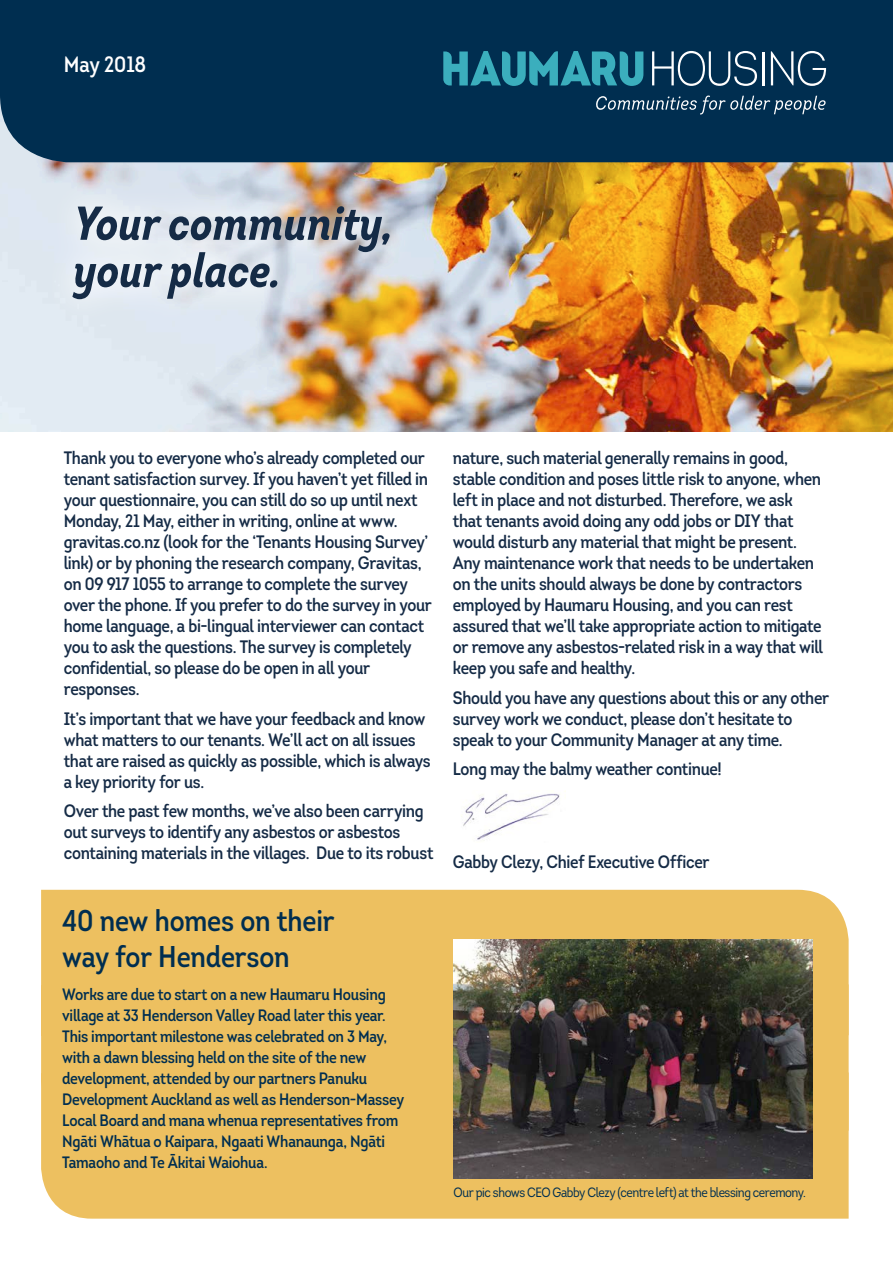
<style>
.page{position:relative;width:893px;height:1263px;background:#fff}
.page>*{position:absolute;margin:0;border:0;box-sizing:border-box;transform-origin:0 0}
.t1{font:600 30px/36px "Intro Cond";letter-spacing:-.005em;color:#002e50}
.t2{font:600 22.2px "Intro Cond";color:#fff}
.t3{font:600 18px/21px "Intro Cond";letter-spacing:-.02em;color:#152b46}
.t4{font:600 16.5px/21px "Intro Cond";letter-spacing:-.015em;color:#002e50}
.t5{font:13.5px "Intro Cond";letter-spacing:-.03em;color:#002e50}
</style>
<div class="page">
<div style="left:41px;top:890px;width:808px;height:94px;background:#edc060"></div>
<div style="left:41px;top:1130px;width:808px;height:89px;background:#edc060"></div>
<div style="left:41px;top:984px;width:808px;height:146px;background:#edc060"></div>
<img style="left:454px;top:940px;width:358px;height:238px">
<img style="left:0;top:162px;width:893px;height:270px">
<img style="left:463px;top:794px;width:97px;height:47px">
<div style="left:43px;top:176px;width:376px;height:153px;background:#fff;opacity:.75"></div>
<svg style="left:72px;top:206px;width:318px;height:93px;background:#acb2ba"></svg>
<div style="left:0;top:0;width:893px;height:162px;background:#002e50"></div>
<svg style="left:443px;top:51px;width:200px;height:35px;background:#22788f"></svg>
<svg style="left:652px;top:51px;width:105px;height:35px;background:#345873"></svg>
<svg style="left:771px;top:51px;width:55px;height:35px;background:#385c76"></svg>
<hr style="left:762px;top:52px;width:3px;height:33px;background:#fff">
<svg style="left:596px;top:95px;width:230px;height:19px;background:#2c526e"></svg>
<p class="t2" style="left:64px;top:50px;width:84px">May 2018</p>
<p class="t3" style="left:64px;top:447px;width:370px">Thank you to everyone who’s already completed our tenant satisfaction survey. If you haven’t yet filled in your questionnaire, you can still do so up until next Monday, 21 May, either in writing, online at www. gravitas.co.nz (look for the ‘Tenants Housing Survey’ link) or by phoning the research company, Gravitas, on 09 917 1055 to arrange to complete the survey over the phone. If you prefer to do the survey in your home language, a bi-lingual interviewer can contact you to ask the questions. The survey is completely confidential, so please do be open in all your responses.</p>
<p class="t3" style="left:64px;top:708px;width:368px">It’s important that we have your feedback and know what matters to our tenants. We’ll act on all issues that are raised as quickly as possible, which is always a key priority for us.</p>
<p class="t3" style="left:64px;top:800px;width:371px">Over the past few months, we’ve also been carrying out surveys to identify any asbestos or asbestos containing materials in the villages. Due to its robust</p>
<h1 class="t1" style="left:62px;top:902px;width:274px">40 new homes on their way for Henderson</h1>
<p class="t4" style="left:62px;top:984px;width:344px">Works are due to start on a new Haumaru Housing village at 33 Henderson Valley Road later this year.<br>This important milestone was celebrated on 3 May, with a dawn blessing held on the site of the new development, attended by our partners Panuku Development Auckland as well as Henderson-Massey Local Board and mana whenua representatives from Ngāti Whātua o Kaipara, Ngaati Whanaunga, Ngāti Tamaoho and Te Ākitai Waiohua.</p>
<p class="t3" style="left:453px;top:447px;width:372px">nature, such material generally remains in good, stable condition and poses little risk to anyone, when left in place and not disturbed. Therefore, we ask that tenants avoid doing any odd jobs or DIY that would disturb any material that might be present.<br>Any maintenance work that needs to be undertaken on the units should always be done by contractors employed by Haumaru Housing, and you can rest assured that we’ll take appropriate action to mitigate or remove any asbestos-related risk in a way that will keep you safe and healthy.</p>
<p class="t3" style="left:453px;top:687px;width:378px">Should you have any questions about this or any other survey work we conduct, please don’t hesitate to speak to your Community Manager at any time.</p>
<p class="t3" style="left:453px;top:758px;width:270px">Long may the balmy weather continue!</p>
<p class="t3" style="left:453px;top:851px;width:258px">Gabby Clezy, Chief Executive Officer</p>
<p class="t5" style="left:454px;top:1184px;width:354px">Our pic shows CEO Gabby Clezy (centre left) at the blessing ceremony.</p>
</div>
